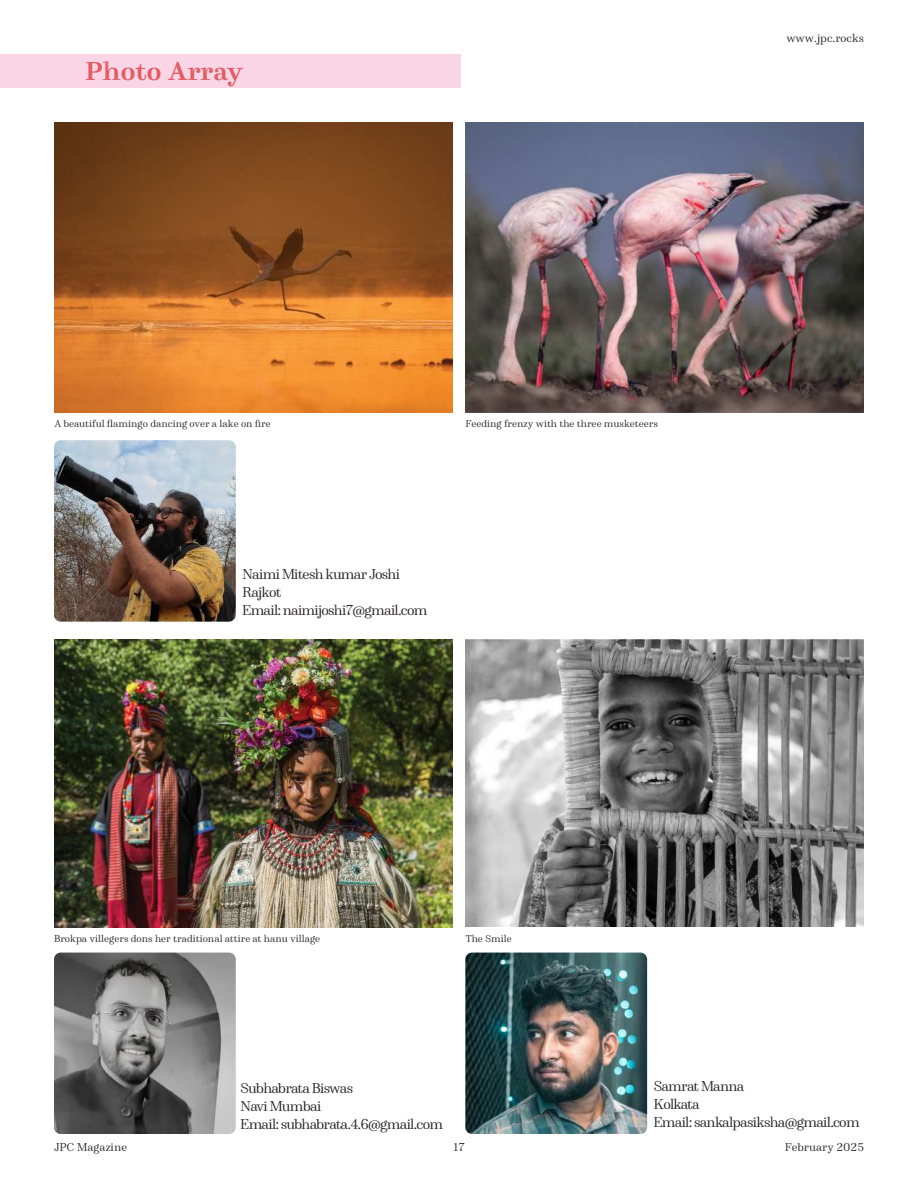
<style>
.page{position:relative;width:918px;height:1188px;background:#fff}
.page>*{position:absolute;margin:0;border:0;box-sizing:border-box;transform-origin:0 0}
.t1{font:700 27px "Winslow";color:#e25d63}
.t2{font:15px/18px "Winslow";letter-spacing:-.05em;color:#231f20}
.t3{font:12px "Winslow";color:#231f20}
.t4{font:10.5px "Winslow";color:#231f20}
</style>
<div class="page">
<div style="left:0;top:54px;width:460px;height:34px;background:#fad5e5"></div>
<img style="left:54px;top:440px;width:182px;height:182px">
<img style="left:54px;top:953px;width:182px;height:181px">
<img style="left:465px;top:953px;width:182px;height:181px">
<img style="left:54px;top:123px;width:398px;height:289px">
<img style="left:465px;top:123px;width:399px;height:289px">
<img style="left:465px;top:639px;width:399px;height:287px">
<img style="left:54px;top:639px;width:398px;height:289px">
<h1 class="t1" style="left:85px;top:50px;width:160px">Photo Array</h1>
<p class="t3" style="left:786px;top:29px;width:79px">www.jpc.rocks</p>
<p class="t4" style="left:54px;top:415px;width:218px">A beautiful flamingo dancing over a lake on fire</p>
<p class="t4" style="left:465px;top:415px;width:194px">Feeding frenzy with the three musketeers</p>
<p class="t2" style="left:242px;top:564px;width:187px">Naimi Mitesh kumar Joshi<br>Rajkot<br>Email: naimijoshi7@gmail.com</p>
<p class="t4" style="left:54px;top:931px;width:268px">Brokpa villegers dons her traditional attire at hanu village</p>
<p class="t4" style="left:465px;top:931px;width:48px">The Smile</p>
<p class="t2" style="left:240px;top:1078px;width:204px">Subhabrata Biswas<br>Navi Mumbai<br>Email: subhabrata.4.6@gmail.com</p>
<p class="t2" style="left:653px;top:1077px;width:208px">Samrat Manna<br>Kolkata<br>Email: sankalpasiksha@gmail.com</p>
<p class="t3" style="left:54px;top:1138px;width:75px">JPC Magazine</p>
<p class="t3" style="left:453px;top:1138px;width:13px">17</p>
<p class="t3" style="left:785px;top:1138px;width:81px">February 2025</p>
</div>
